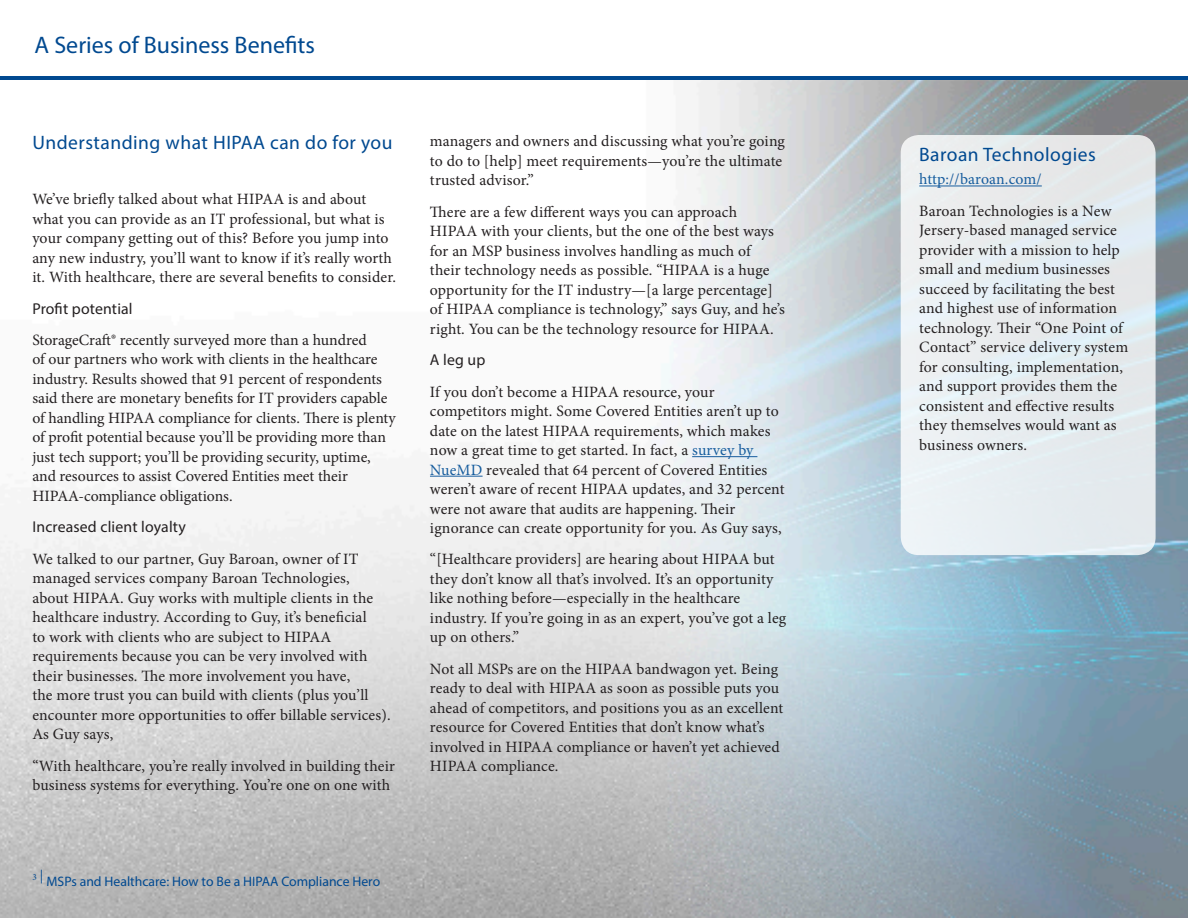
<style>
.page{position:relative;width:1188px;height:918px;background:#fff}
.page>*{position:absolute;margin:0;border:0;box-sizing:border-box;transform-origin:0 0}
.Subhead_1{font:24px "Myriad Pro";color:#014990}
.Subhead_2_-_Blue{font:19.5px "Myriad Pro";letter-spacing:.025em;color:#014990}
.Body_Text{font:15.75px/19.5px "Minion Pro";letter-spacing:.005em;color:#231f20}
.Body_Text-2{font:15.75px "Myriad Pro";letter-spacing:.01em;color:#231f20}
.Body_Text-3{font:15.75px "Minion Pro";color:#175d9e}
.t1{font:13.65px "Myriad Pro";color:#014990}
.s1{color:#175d9e}
</style>
<div class="page">
<img style="left:0;top:80px;width:1188px;height:838px">
<div style="left:901px;top:135px;width:255px;height:420px;background:#e6ecef;border-radius:18px"></div>
<hr style="left:919px;top:186px;width:123px;height:1px;background:#175d9e">
<hr style="left:692px;top:456px;width:65px;height:1px;background:#175d9e">
<hr style="left:430px;top:476px;width:53px;height:1px;background:#175d9e">
<hr style="left:0;top:77px;width:1188px;height:3px;background:#014990">
<p class="Subhead_1" style="left:35px;top:30px;width:282px">A Series of Business Benefits</p>
<p class="Subhead_2_-_Blue" style="left:32px;top:130px;width:362px">Understanding what HIPAA can do for you</p>
<p class="Body_Text" style="left:32px;top:189px;width:365px">We’ve briefly talked about what HIPAA is and about what you can provide as an IT professional, but what is your company getting out of this? Before you jump into any new industry, you’ll want to know if it’s really worth it. With healthcare, there are several benefits to consider.</p>
<p class="Body_Text-2" style="left:32px;top:299px;width:102px">Profit potential</p>
<p class="Body_Text" style="left:32px;top:330px;width:365px">StorageCraft® recently surveyed more than a hundred<br>of our partners who work with clients in the healthcare industry. Results showed that 91 percent of respondents said there are monetary benefits for IT providers capable of handling HIPAA compliance for clients. There is plenty of profit potential because you’ll be providing more than just tech support; you’ll be providing security, uptime, and resources to assist Covered Entities meet their HIPAA-compliance obligations.</p>
<p class="Body_Text-2" style="left:32px;top:517px;width:155px">Increased client loyalty</p>
<p class="Body_Text" style="left:32px;top:549px;width:360px">We talked to our partner, Guy Baroan, owner of IT managed services company Baroan Technologies,<br>about HIPAA. Guy works with multiple clients in the healthcare industry. According to Guy, it’s beneficial<br>to work with clients who are subject to HIPAA requirements because you can be very involved with their businesses. The more involvement you have,<br>the more trust you can build with clients (plus you’ll encounter more opportunities to offer billable services).<br>As Guy says,</p>
<p class="Body_Text" style="left:32px;top:756px;width:364px">“With healthcare, you’re really involved in building their business systems for everything. You’re one on one with</p>
<p class="t1" style="left:32px;top:873px;width:349px"><sup>3</sup> <sup>|</sup> MSPs and Healthcare: How to Be a HIPAA Compliance Hero</p>
<p class="Body_Text" style="left:430px;top:132px;width:357px">managers and owners and discussing what you’re going to do to [help] meet requirements—you’re the ultimate trusted advisor.”</p>
<p class="Body_Text" style="left:430px;top:202px;width:356px">There are a few different ways you can approach HIPAA with your clients, but the one of the best ways for an MSP business involves handling as much of their technology needs as possible. “HIPAA is a huge opportunity for the IT industry—[a large percentage] of HIPAA compliance is technology,” says Guy, and he’s right. You can be the technology resource for HIPAA.</p>
<p class="Body_Text-2" style="left:430px;top:350px;width:57px">A leg up</p>
<p class="Body_Text" style="left:430px;top:382px;width:356px">If you don’t become a HIPAA resource, your competitors might. Some Covered Entities aren’t up to date on the latest HIPAA requirements, which makes now a great time to get started. In fact, a <span class="s1">survey by NueMD</span> revealed that 64 percent of Covered Entities weren’t aware of recent HIPAA updates, and 32 percent were not aware that audits are happening. Their ignorance can create opportunity for you. As Guy says,</p>
<p class="Body_Text" style="left:430px;top:550px;width:358px">“[Healthcare providers] are hearing about HIPAA but they don’t know all that’s involved. It’s an opportunity like nothing before—especially in the healthcare industry. If you’re going in as an expert, you’ve got a leg up on others.”</p>
<p class="Body_Text" style="left:430px;top:659px;width:355px">Not all MSPs are on the HIPAA bandwagon yet. Being ready to deal with HIPAA as soon as possible puts you ahead of competitors, and positions you as an excellent resource for Covered Entities that don’t know what’s involved in HIPAA compliance or haven’t yet achieved HIPAA compliance.</p>
<p class="Subhead_2_-_Blue" style="left:919px;top:142px;width:178px">Baroan Technologies</p>
<p class="Body_Text-3" style="left:919px;top:169px;width:124px">http://baroan.com/</p>
<p class="Body_Text" style="left:919px;top:201px;width:211px">Baroan Technologies is a New<br>Jersery-based managed service provider with a mission to help small and medium businesses succeed by facilitating the best and highest use of information technology. Their “One Point of<br>Contact” service delivery system for consulting, implementation, and support provides them the consistent and effective results they themselves would want as business owners.</p>
</div>
